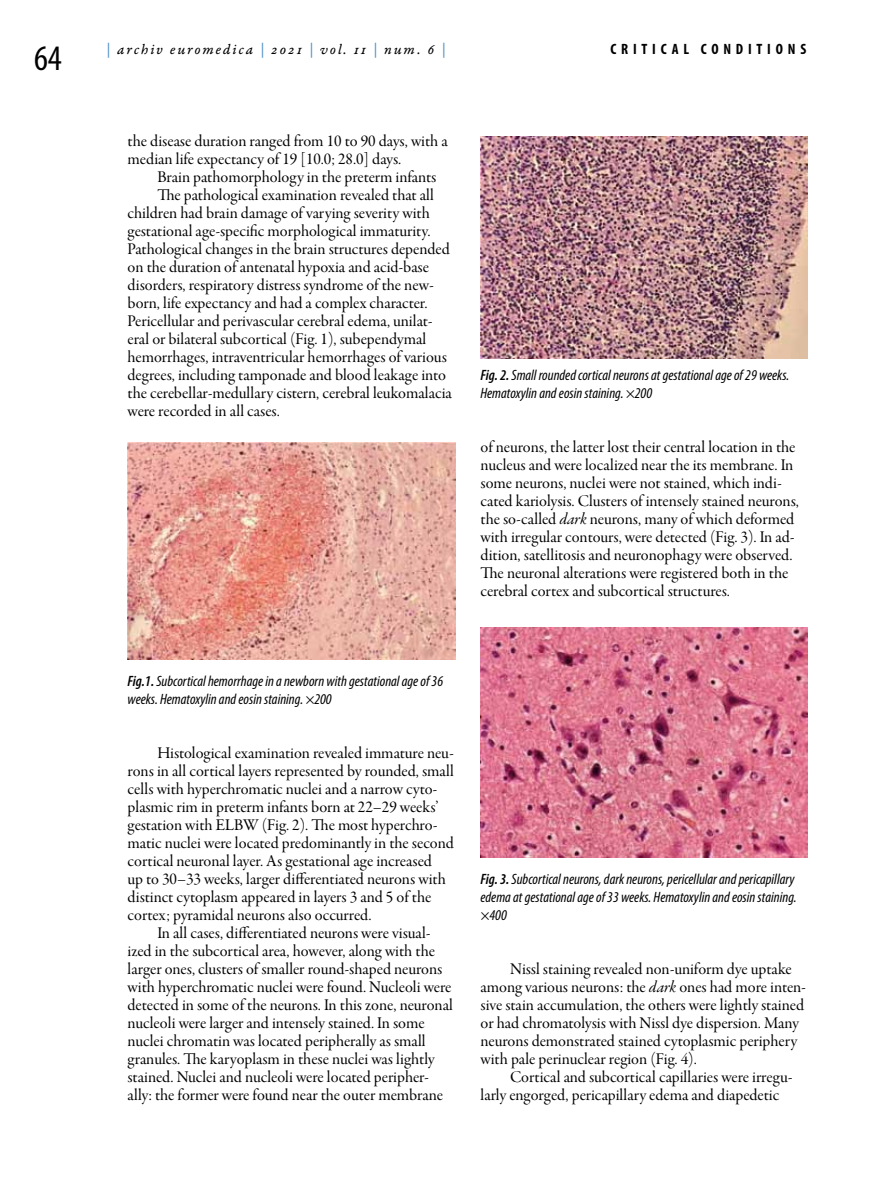
<style>
.page{position:relative;width:893px;height:1191px;background:#fff}
.page>*{position:absolute;margin:0;border:0;box-sizing:border-box;transform-origin:0 0}
.t1{font:condensed 36px "Myriad Pro";color:#000}
.t2{font:16.5px/18px "Garamond Premr Pro Subh";color:#000}
.t3{font:italic condensed 15px/18px "Myriad Pro";color:#000}
.t4{font:15px "Garamond Premr Pro It Capt";letter-spacing:.125em;color:#000}
.t5{font:700 condensed 15px "Myriad Pro";letter-spacing:.32em;color:#000}
.s1{color:#5693c9}
.s2{font-weight:600}
.s3{font-family:"Garamond Premr Pro It Subh"}
</style>
<div class="page">
<img style="left:128px;top:443px;width:327px;height:216px">
<img style="left:480px;top:136px;width:328px;height:222px">
<img style="left:480px;top:627px;width:328px;height:230px">
<h1 class="t1" style="left:34px;top:36px;width:29px">64</h1>
<p class="t4" style="left:106px;top:40px;width:341px"><span class="s1">|</span> archiv euromedica <span class="s1">|</span> 2021 <span class="s1">|</span> vol. 11 <span class="s1">|</span> num. 6 <span class="s1">|</span></p>
<p class="t2" style="left:128px;top:132px;width:322px">the disease duration ranged from 10 to 90 days, with a median life expectancy of 19 [10.0; 28.0] days.</p>
<p class="t2" style="left:157px;top:168px;width:281px">Brain pathomorphology in the preterm infants</p>
<p class="t2" style="left:157px;top:186px;width:278px">The pathological examination revealed that all</p>
<p class="t2" style="left:128px;top:204px;width:304px">children had brain damage of varying severity with</p>
<p class="t2" style="left:128px;top:222px;width:304px">gestational age-specific morphological immaturity.</p>
<p class="t2" style="left:128px;top:240px;width:324px">Pathological changes in the brain structures depended</p>
<p class="t2" style="left:128px;top:258px;width:303px">on the duration of antenatal hypoxia and acid-base</p>
<p class="t2" style="left:128px;top:276px;width:308px">disorders, respiratory distress syndrome of the new-</p>
<p class="t2" style="left:128px;top:294px;width:302px">born, life expectancy and had a complex character.</p>
<p class="t2" style="left:128px;top:312px;width:306px">Pericellular and perivascular cerebral edema, unilat-</p>
<p class="t2" style="left:128px;top:330px;width:300px">eral or bilateral subcortical (Fig. 1), subependymal</p>
<p class="t2" style="left:128px;top:348px;width:321px">hemorrhages, intraventricular hemorrhages of various</p>
<p class="t2" style="left:128px;top:366px;width:320px">degrees, including tamponade and blood leakage into</p>
<p class="t2" style="left:128px;top:384px;width:326px">the cerebellar-medullary cistern, cerebral leukomalacia</p>
<p class="t2" style="left:128px;top:402px;width:154px">were recorded in all cases.</p>
<p class="t5" style="left:610px;top:39px;width:197px">CRITICAL CONDITIONS</p>
<p class="t3" style="left:480px;top:365px;width:310px"><span class="s2">Fig. 2.</span> Small rounded cortical neurons at gestational age of 29 weeks.<br>Hematoxylin and eosin staining. ×200</p>
<p class="t2" style="left:480px;top:438px;width:320px">of neurons, the latter lost their central location in the nucleus and were localized near the its membrane. In some neurons, nuclei were not stained, which indi&shy;cated kariolysis. Clusters of intensely stained neurons, the so-called <span class="s3">dark</span> neurons, many of which deformed with irregular contours, were detected (Fig. 3). In ad&shy;dition, satellitosis and neuronophagy were observed.<br>The neuronal alterations were registered both in the cerebral cortex and subcortical structures.</p>
<p class="t3" style="left:128px;top:671px;width:317px"><span class="s2">Fig.1.</span> Subcortical hemorrhage in a newborn with gestational age of 36 weeks. Hematoxylin and eosin staining. ×200</p>
<p class="t2" style="left:128px;top:744px;width:328px;text-indent:30px">Histological examination revealed immature neu&shy;rons in all cortical layers represented by rounded, small cells with hyperchromatic nuclei and a narrow cyto&shy;plasmic rim in preterm infants born at 22–29 weeks’ gestation with ELBW (Fig. 2). The most hyperchro&shy;matic nuclei were located predominantly in the second cortical neuronal layer. As gestational age increased<br>up to 30–33 weeks, larger differentiated neurons with distinct cytoplasm appeared in layers 3 and 5 of the cortex; pyramidal neurons also occurred.</p>
<p class="t2" style="left:128px;top:924px;width:327px;text-indent:30px">In all cases, differentiated neurons were visual&shy;ized in the subcortical area, however, along with the larger ones, clusters of smaller round-shaped neurons with hyperchromatic nuclei were found. Nucleoli were detected in some of the neurons. In this zone, neuronal nucleoli were larger and intensely stained. In some nuclei chromatin was located peripherally as small granules. The karyoplasm in these nuclei was lightly stained. Nuclei and nucleoli were located peripher&shy;ally: the former were found near the outer membrane</p>
<p class="t3" style="left:480px;top:869px;width:318px"><span class="s2">Fig. 3.</span> Subcortical neurons, dark neurons, pericellular and pericapillary edema at gestational age of 33 weeks. Hematoxylin and eosin staining. ×400</p>
<p class="t2" style="left:480px;top:960px;width:327px;text-indent:30px">Nissl staining revealed non-uniform dye uptake among various neurons: the <span class="s3">dark</span> ones had more inten&shy;sive stain accumulation, the others were lightly stained or had chromatolysis with Nissl dye dispersion. Many neurons demonstrated stained cytoplasmic periphery with pale perinuclear region (Fig. 4).</p>
<p class="t2" style="left:480px;top:1068px;width:314px;text-indent:30px">Cortical and subcortical capillaries were irregu&shy;larly engorged, pericapillary edema and diapedetic</p>
</div>
